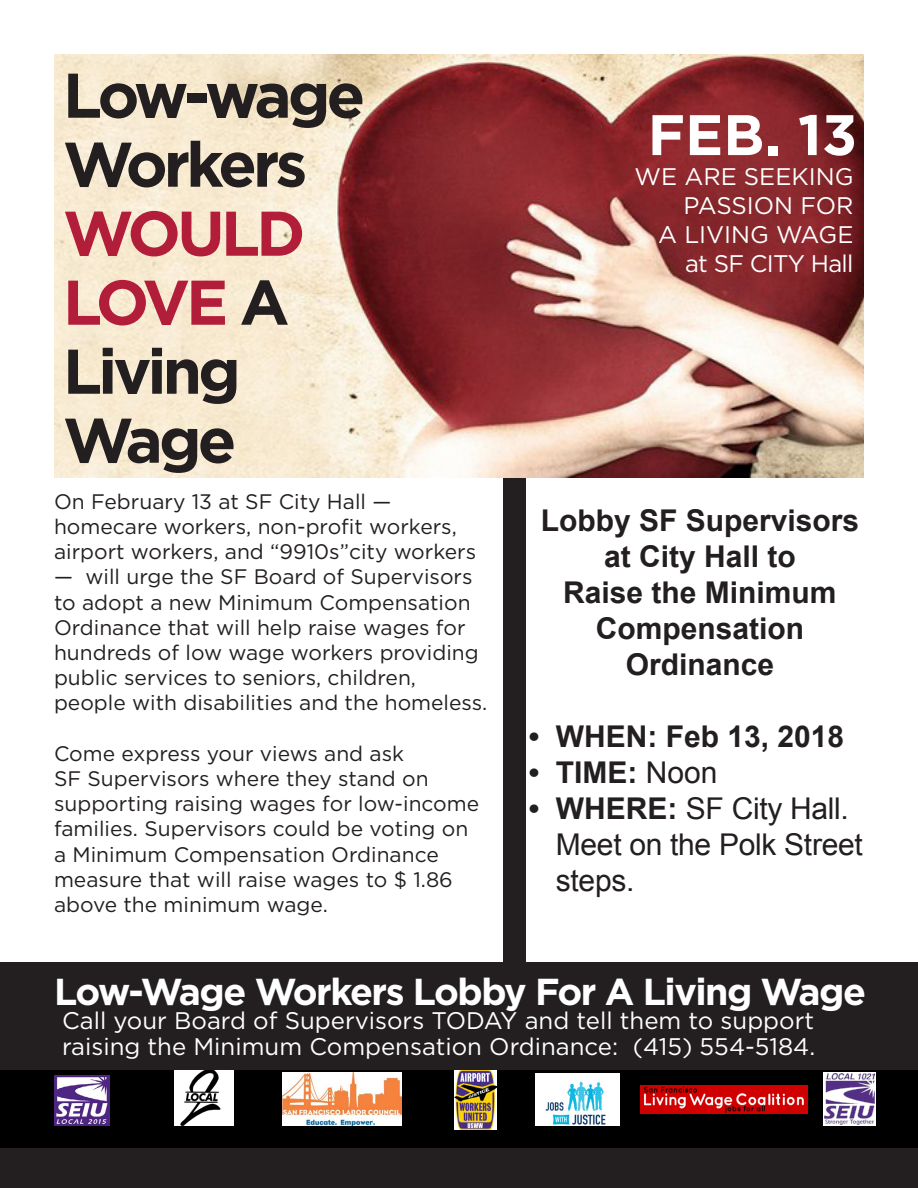
<style>
.page{position:relative;width:918px;height:1188px;background:#fff}
.page>*{position:absolute;margin:0;border:0;box-sizing:border-box;transform-origin:0 0}
.t1{font:700 63px/69px "Gotham HTF";letter-spacing:-.06em;color:#231f20}
.t2{font:700 57px "Gotham HTF";color:#fff}
.t3{font:700 37.5px "Gotham HTF";letter-spacing:-.04em;color:#fff}
.t4{font:700 30px/36px "Arial";color:#231f20;text-align:center}
.t5{font:30px/36px "Arial";letter-spacing:-.01em;color:#231f20}
.t6{font:24px/28.8px "Gotham HTF";color:#fff}
.t7{font:21px/25.2px "Gotham HTF";color:#231f20}
.s1{color:#b21e3a}
.s2{font-weight:400}
.s3{font-weight:700}
</style>
<div class="page">
<div style="left:503px;top:458px;width:23px;height:566px;background:#231f20"></div>
<img style="left:54px;top:54px;width:810px;height:424px">
<div style="left:0;top:963px;width:918px;height:126px;background:#231f20"></div>
<div style="left:0;top:1070px;width:918px;height:82px;background:#000"></div>
<svg style="left:823px;top:1072px;width:53px;height:54px"></svg>
<img style="left:824px;top:1073px;width:50px;height:52px">
<img style="left:283px;top:1073px;width:119px;height:53px">
<img style="left:536px;top:1074px;width:84px;height:52px">
<img style="left:54px;top:1075px;width:55px;height:51px">
<div style="left:0;top:1148px;width:918px;height:40px;background:#231f20"></div>
<img style="left:175px;top:1071px;width:59px;height:54px">
<img style="left:454px;top:1070px;width:42px;height:59px">
<img style="left:641px;top:1085px;width:166px;height:28px">
<h1 class="t1" style="left:63px;top:59px;width:304px">Low-wage<br>Workers</h1>
<h1 class="t1" style="left:63px;top:197px;width:244px"><span class="s1">WOULD<br>LOVE</span> A<br>Living<br>Wage</h1>
<p class="t7" style="left:54px;top:488px;width:424px">On February 13 at SF City Hall — homecare workers, non-profit workers, airport workers, and “9910s”city workers</p>
<p class="t7" style="left:54px;top:564px;width:435px">— will urge the SF Board of Supervisors to adopt a new Minimum Compensation Ordinance that will help raise wages for hundreds of low wage workers providing public services to seniors, children, people with disabilities and the homeless.</p>
<p class="t7" style="left:54px;top:740px;width:427px">Come express your views and ask<br>SF Supervisors where they stand on supporting raising wages for low-income families. Supervisors could be voting on a Minimum Compensation Ordinance measure that will raise wages to $ 1.86 above the minimum wage.</p>
<h2 class="t2" style="left:648px;top:102px;width:211px">FEB. 13</h2>
<p class="t6" style="left:635px;top:162px;width:220px;text-align:right">WE ARE SEEKING<br>PASSION FOR<br>A LIVING WAGE at SF CITY Hall</p>
<h3 class="t4" style="left:541px;top:502px;width:320px">Lobby SF Supervisors at City Hall to<br>Raise the Minimum<br>Compensation<br>Ordinance</h3>
<h3 class="t4" style="left:529px;top:718px;width:317px">• WHEN: Feb 13, 2018</h3>
<h3 class="t4" style="left:529px;top:754px;width:190px">• TIME: <span class="s2">Noon</span></h3>
<h3 class="t5" style="left:556px;top:790px;width:308px;text-indent:-27px"><span class="s3">• WHERE:</span> SF City Hall.<br>Meet on the Polk Street steps.</h3>
<h3 class="t3" style="left:54px;top:970px;width:813px">Low-Wage Workers Lobby For A Living Wage</h3>
<p class="t6" style="left:62px;top:1008px;width:755px;line-height:25.5px">Call your Board of Supervisors TODAY and tell them to support raising the Minimum Compensation Ordinance: (415) 554-5184.</p>
</div>
